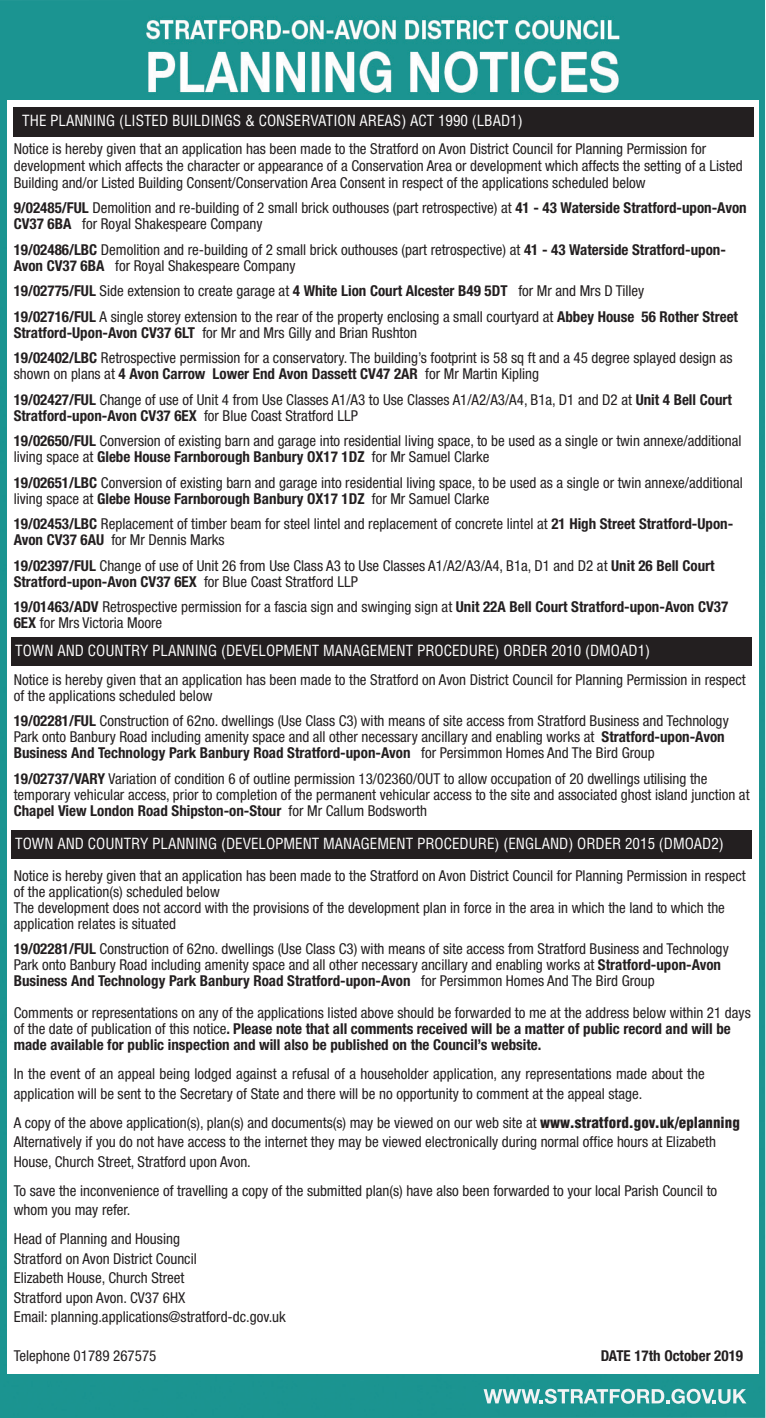
<style>
.page{position:relative;width:766px;height:1418px;background:#fff}
.page>*{position:absolute;margin:0;border:0;box-sizing:border-box;transform-origin:0 0}
.t1{font:condensed 15px/16px "Helvetica Neue LT";color:#231f20}
.t2{font:700 condensed 15px/16px "Helvetica Neue LT";color:#231f20}
.t3{font:condensed 15px "Helvetica";color:#fff}
.s1{font-weight:700}
.s2{font-weight:400}
.s3{font-family:"Helvetica";font-weight:900}
</style>
<div class="page">
<img style="left:0;top:0;width:765px;height:1417px">
<div style="left:7px;top:100px;width:751px;height:1273px;background:#fff"></div>
<svg style="left:483px;top:1388px;width:263px;height:15px"></svg>
<div style="left:14px;top:107px;width:739px;height:29px;background:#231f20"></div>
<div style="left:12px;top:637px;width:739px;height:29px;background:#231f20"></div>
<div style="left:12px;top:830px;width:739px;height:29px;background:#231f20"></div>
<p class="t3" style="left:22px;top:115px;width:501px">THE PLANNING (LISTED BUILDINGS &amp; CONSERVATION AREAS) ACT 1990 (LBAD1)</p>
<p class="t1" style="left:14px;top:141px;width:730px;line-height:17px">Notice is hereby given that an application has been made to the Stratford on Avon District Council for Planning Permission for development which affects the character or appearance of a Conservation Area or development which affects the setting of a Listed<br>Building and/or Listed Building Consent/Conservation Area Consent in respect of the applications scheduled below</p>
<p class="t1" style="left:14px;top:201px;width:734px"><span class="s1">9/02485/FUL</span> Demolition and re-building of 2 small brick outhouses (part retrospective) at <span class="s1">41 - 43 Waterside Stratford-upon-Avon<br>CV37 6BA</span> for Royal Shakespeare Company</p>
<p class="t1" style="left:14px;top:243px;width:713px"><span class="s1">19/02486/LBC</span> Demolition and re-building of 2 small brick outhouses (part retrospective) at <span class="s1">41 - 43 Waterside Stratford-upon-<br>Avon CV37 6BA</span> for Royal Shakespeare Company</p>
<p class="t1" style="left:14px;top:280px;width:725px;line-height:25.5px"><span class="s1">19/02775/FUL</span> Side extension to create garage at <span class="s1">4 White Lion Court Alcester B49 5DT</span> for Mr and Mrs D Tilley<br><span class="s1">19/02716/FUL</span> A single storey extension to the rear of the property enclosing a small courtyard at <span class="s1">Abbey House 56 Rother Street</span></p>
<p class="t1" style="left:14px;top:321px;width:720px;line-height:25.5px"><span class="s1">Stratford-Upon-Avon CV37 6LT</span> for Mr and Mrs Gilly and Brian Rushton<br><span class="s1">19/02402/LBC</span> Retrospective permission for a conservatory. The building’s footprint is 58 sq ft and a 45 degree splayed design as</p>
<p class="t1" style="left:14px;top:362px;width:719px;line-height:25.5px">shown on plans at <span class="s1">4 Avon Carrow Lower End Avon Dassett CV47 2AR</span> for Mr Martin Kipling<br><span class="s1">19/02427/FUL</span> Change of use of Unit 4 from Use Classes A1/A3 to Use Classes A1/A2/A3/A4, B1a, D1 and D2 at <span class="s1">Unit 4 Bell Court</span></p>
<p class="t1" style="left:14px;top:404px;width:729px;line-height:25.5px"><span class="s1">Stratford-upon-Avon CV37 6EX</span> for Blue Coast Stratford LLP<br><span class="s1">19/02650/FUL</span> Conversion of existing barn and garage into residential living space, to be used as a single or twin annexe/additional</p>
<p class="t1" style="left:14px;top:445px;width:730px;line-height:25.5px">living space at <span class="s1">Glebe House Farnborough Banbury OX17 1DZ</span> for Mr Samuel Clarke<br><span class="s1">19/02651/LBC</span> Conversion of existing barn and garage into residential living space, to be used as a single or twin annexe/additional</p>
<p class="t1" style="left:14px;top:487px;width:721px;line-height:25.5px">living space at <span class="s1">Glebe House Farnborough Banbury OX17 1DZ</span> for Mr Samuel Clarke<br><span class="s1">19/02453/LBC</span> Replacement of timber beam for steel lintel and replacement of concrete lintel at <span class="s1">21 High Street Stratford-Upon-</span></p>
<p class="t1" style="left:14px;top:528px;width:702px;line-height:25.5px"><span class="s1">Avon CV37 6AU</span> for Mr Dennis Marks<br><span class="s1">19/02397/FUL</span> Change of use of Unit 26 from Use Class A3 to Use Classes A1/A2/A3/A4, B1a, D1 and D2 at <span class="s1">Unit 26 Bell Court</span></p>
<p class="t1" style="left:14px;top:570px;width:715px;line-height:25.5px"><span class="s1">Stratford-upon-Avon CV37 6EX</span> for Blue Coast Stratford LLP<br><span class="s1">19/01463/ADV</span> Retrospective permission for a fascia sign and swinging sign at <span class="s1">Unit 22A Bell Court Stratford-upon-Avon CV37</span></p>
<p class="t1" style="left:14px;top:616px;width:150px"><span class="s1">6EX</span> for Mrs Victoria Moore</p>
<p class="t3" style="left:15px;top:645px;width:636px">TOWN AND COUNTRY PLANNING (DEVELOPMENT MANAGEMENT PROCEDURE) ORDER 2010 (DMOAD1)</p>
<p class="t1" style="left:14px;top:673px;width:733px">Notice is hereby given that an application has been made to the Stratford on Avon District Council for Planning Permission in respect of the applications scheduled below</p>
<p class="t1" style="left:14px;top:714px;width:716px"><span class="s1">19/02281/FUL</span> Construction of 62no. dwellings (Use Class C3) with means of site access from Stratford Business and Technology<br>Park onto Banbury Road including amenity space and all other necessary ancillary and enabling works at <span class="s1">Stratford-upon-Avon<br>Business And Technology Park Banbury Road Stratford-upon-Avon</span> for Persimmon Homes And The Bird Group</p>
<p class="t1" style="left:14px;top:772px;width:737px"><span class="s1">19/02737/VARY</span> Variation of condition 6 of outline permission 13/02360/OUT to allow occupation of 20 dwellings utilising the temporary vehicular access, prior to completion of the permanent vehicular access to the site and associated ghost island junction at<br><span class="s1">Chapel View London Road Shipston-on-Stour</span> for Mr Callum Bodsworth</p>
<p class="t3" style="left:15px;top:838px;width:710px">TOWN AND COUNTRY PLANNING (DEVELOPMENT MANAGEMENT PROCEDURE) (ENGLAND) ORDER 2015 (DMOAD2)</p>
<p class="t1" style="left:14px;top:868px;width:733px">Notice is hereby given that an application has been made to the Stratford on Avon District Council for Planning Permission in respect of the application(s) scheduled below<br>The development does not accord with the provisions of the development plan in force in the area in which the land to which the application relates is situated</p>
<p class="t1" style="left:14px;top:942px;width:716px"><span class="s1">19/02281/FUL</span> Construction of 62no. dwellings (Use Class C3) with means of site access from Stratford Business and Technology<br>Park onto Banbury Road including amenity space and all other necessary ancillary and enabling works at <span class="s1">Stratford-upon-Avon<br>Business And Technology Park Banbury Road Stratford-upon-Avon</span> for Persimmon Homes And The Bird Group</p>
<p class="t2" style="left:14px;top:1006px;width:738px"><span class="s2">Comments or representations on any of the applications listed above should be forwarded to me at the address below within 21 days of the date of publication of this notice</span>. Please note that all comments received will be a matter of public record and will be made available for public inspection and will also be published on the Council’s website.</p>
<p class="t1" style="left:14px;top:1065px;width:692px;line-height:19.5px">In the event of an appeal being lodged against a refusal of a householder application, any representations made about the application will be sent to the Secretary of State and there will be no opportunity to comment at the appeal stage.</p>
<p class="t1" style="left:14px;top:1113px;width:727px;line-height:19.5px">A copy of the above application(s), plan(s) and documents(s) may be viewed on our web site at <span class="s3">www.stratford.gov.uk/eplanning<br></span>Alternatively if you do not have access to the internet they may be viewed electronically during normal office hours at Elizabeth<br>House, Church Street, Stratford upon Avon.</p>
<p class="t1" style="left:14px;top:1181px;width:704px;line-height:19.5px">To save the inconvenience of travelling a copy of the submitted plan(s) have also been forwarded to your local Parish Council to whom you may refer.</p>
<p class="t1" style="left:14px;top:1230px;width:273px;line-height:19.5px">Head of Planning and Housing<br>Stratford on Avon District Council<br>Elizabeth House, Church Street<br>Stratford upon Avon. CV37 6HX<br>Email: planning.applications@stratford-dc.gov.uk</p>
<p class="t1" style="left:14px;top:1348px;width:144px">Telephone 01789 267575</p>
<p class="t2" style="left:600px;top:1348px;width:144px">DATE 17th October 2019</p>
</div>
